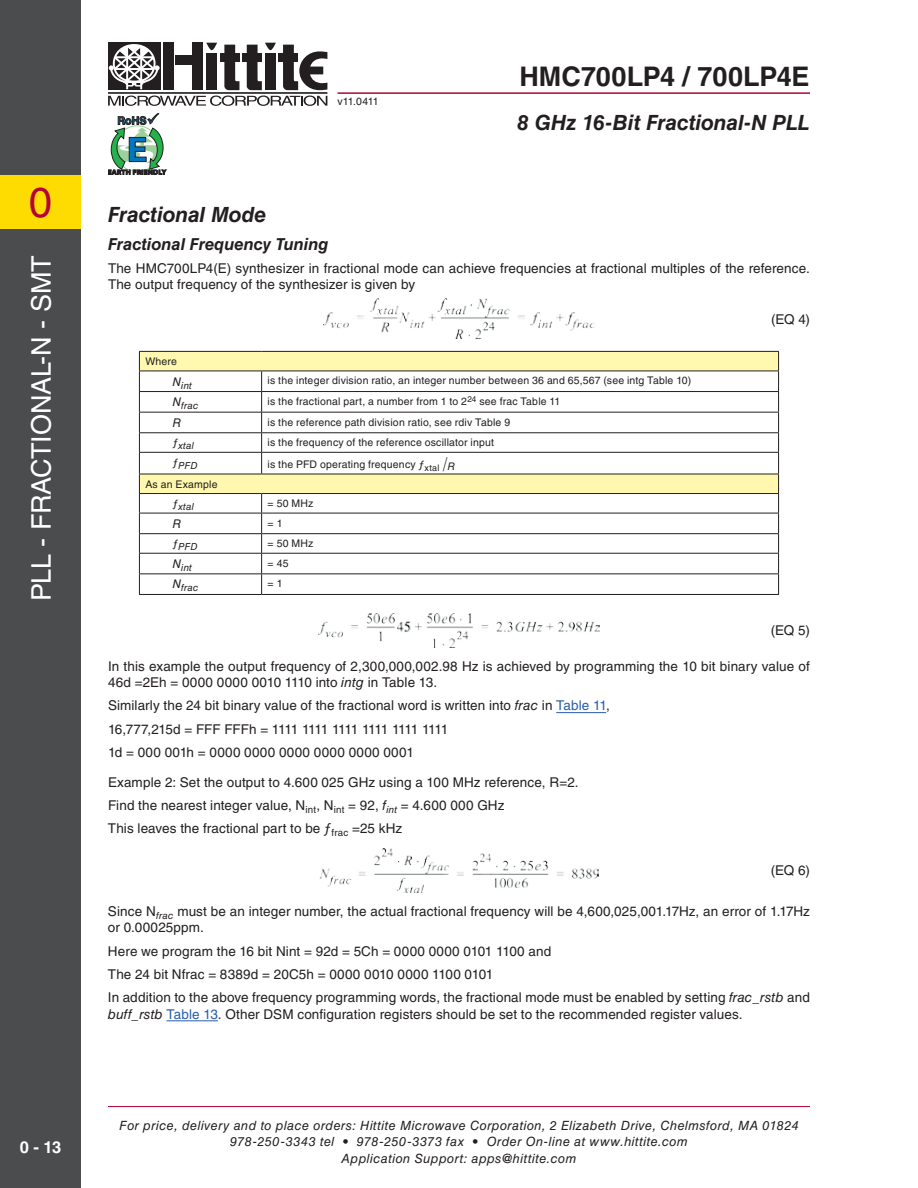
<style>
.page{position:relative;width:918px;height:1188px;background:#fff}
.page>*{position:absolute;margin:0;border:0;box-sizing:border-box;transform-origin:0 0}
.t1{font:42px "Helvetica LT Std";color:#b30437}
.t2{font:27px "Helvetica LT Std";letter-spacing:-.01em;color:#fff}
.t3{font:700 27px "Helvetica LT Std";color:#231f20}
.t4{font:italic 700 21px "Helvetica LT Std";letter-spacing:-.005em;color:#231f20}
.t5{font:italic 700 16.5px "Helvetica LT Std";color:#231f20}
.t6{font:700 16.5px "Helvetica LT Std";color:#fff}
.t7{font:13.5px/23.2px "Helvetica LT Std";letter-spacing:.01em;color:#231f20}
.t8{font:italic 12.75px/16.5px "Helvetica LT Std";letter-spacing:.035em;color:#231f20;text-align:center}
.t9{font:italic 12px "Helvetica LT Std";color:#231f20}
.t10{font:10.5px "Helvetica LT Std";letter-spacing:.015em;color:#231f20}
.t11{font:italic 9.75px "Helvetica LT Std";letter-spacing:.015em;color:#231f20}
.s1{font-style:italic}
.s2{font-style:italic;font-size:18.9px}
.s3{color:#285dab}
</style>
<div class="page">
<hr style="left:108px;top:1106px;width:702px;height:1px;background:#b30437">
<hr style="left:338px;top:92px;width:472px;height:2px;background:#b30437">
<div style="left:108px;top:43px;width:52px;height:47px;background:#231f20"></div>
<hr style="left:126px;top:46px;width:2px;height:43px;background:#fff">
<hr style="left:140px;top:46px;width:2px;height:43px;background:#fff">
<svg style="left:109px;top:44px;width:50px;height:43px"></svg>
<hr style="left:108px;top:92px;width:219px;height:2px;background:#231f20">
<div style="left:192px;top:43px;width:11px;height:47px;background:#231f20"></div>
<div style="left:163px;top:43px;width:11px;height:47px;background:#231f20"></div>
<div style="left:176px;top:55px;width:18px;height:9px;background:#231f20"></div>
<svg style="left:206px;top:43px;width:11px;height:7px"></svg>
<div style="left:206px;top:53px;width:11px;height:37px;background:#231f20"></div>
<svg style="left:224px;top:45px;width:15px;height:45px"></svg>
<svg style="left:108px;top:96px;width:219px;height:10px"></svg>
<div style="left:220px;top:53px;width:19px;height:9px;background:#231f20"></div>
<svg style="left:247px;top:43px;width:29px;height:47px"></svg>
<div style="left:242px;top:53px;width:20px;height:9px;background:#231f20"></div>
<svg style="left:283px;top:45px;width:44px;height:45px"></svg>
<div style="left:279px;top:53px;width:19px;height:9px;background:#231f20"></div>
<svg style="left:108px;top:113px;width:58px;height:62px"></svg>
<div style="left:0;top:0;width:81px;height:1188px;background:#4b4c4d"></div>
<div style="left:0;top:175px;width:81px;height:54px;background:#ffdc01"></div>
<hr style="left:556px;top:712px;width:50px;height:1px;background:#285dab">
<hr style="left:167px;top:1020px;width:51px;height:1px;background:#285dab">
<svg style="left:140px;top:352px;width:638px;height:141px"></svg>
<hr style="left:139px;top:351px;width:123px;height:1px;background:#231f20">
<hr style="left:262px;top:351px;width:517px;height:1px;background:#231f20">
<hr style="left:139px;top:371px;width:123px;height:1px;background:#231f20">
<hr style="left:262px;top:371px;width:517px;height:1px;background:#231f20">
<hr style="left:139px;top:391px;width:123px;height:1px;background:#231f20">
<hr style="left:262px;top:391px;width:517px;height:1px;background:#231f20">
<hr style="left:139px;top:412px;width:123px;height:1px;background:#231f20">
<hr style="left:262px;top:412px;width:517px;height:1px;background:#231f20">
<hr style="left:139px;top:432px;width:123px;height:1px;background:#231f20">
<hr style="left:262px;top:432px;width:517px;height:1px;background:#231f20">
<hr style="left:139px;top:452px;width:123px;height:1px;background:#231f20">
<hr style="left:262px;top:452px;width:517px;height:1px;background:#231f20">
<svg style="left:261px;top:371px;width:1px;height:103px"></svg>
<hr style="left:139px;top:474px;width:123px;height:1px;background:#231f20">
<hr style="left:262px;top:474px;width:517px;height:1px;background:#231f20">
<hr style="left:139px;top:493px;width:123px;height:1px;background:#231f20">
<hr style="left:262px;top:493px;width:517px;height:1px;background:#231f20">
<hr style="left:139px;top:513px;width:123px;height:1px;background:#231f20">
<hr style="left:262px;top:513px;width:517px;height:1px;background:#231f20">
<hr style="left:139px;top:533px;width:123px;height:1px;background:#231f20">
<hr style="left:262px;top:533px;width:517px;height:1px;background:#231f20">
<hr style="left:139px;top:553px;width:123px;height:1px;background:#231f20">
<hr style="left:262px;top:553px;width:517px;height:1px;background:#231f20">
<hr style="left:139px;top:573px;width:123px;height:1px;background:#231f20">
<svg style="left:139px;top:352px;width:1px;height:242px"></svg>
<hr style="left:262px;top:573px;width:517px;height:1px;background:#231f20">
<svg style="left:261px;top:494px;width:1px;height:100px"></svg>
<svg style="left:778px;top:352px;width:1px;height:242px"></svg>
<hr style="left:139px;top:594px;width:123px;height:1px;background:#231f20">
<hr style="left:262px;top:594px;width:517px;height:1px;background:#231f20">
<img style="left:323px;top:298px;width:272px;height:41px">
<img style="left:319px;top:613px;width:280px;height:34px">
<img style="left:319px;top:848px;width:280px;height:45px">
<h1 class="t1" style="left:29px;top:178px;width:25px">0</h1>
<h2 class="t2" style="left:26px;top:601px;width:347px;rotate:-90deg">PLL - Fractional-N - SMT</h2>
<p class="t6" style="left:20px;top:1138px;width:43px">0 - 13</p>
<p class="t10" style="left:338px;top:95px;width:42px">v11.0411</p>
<h2 class="t3" style="left:519px;top:60px;width:292px">HMC700LP4 / 700LP4E</h2>
<h3 class="t4" style="left:517px;top:109px;width:294px">8 GHz 16-Bit Fractional-N PLL</h3>
<h3 class="t4" style="left:108px;top:202px;width:160px">Fractional Mode</h3>
<p class="t5" style="left:108px;top:234px;width:222px">Fractional Frequency Tuning</p>
<p class="t7" style="left:108px;top:260px;width:703px;line-height:16.5px">The HMC700LP4(E) synthesizer in fractional mode can achieve frequencies at fractional multiples of the reference.<br>The output frequency of the synthesizer is given by</p>
<p class="t10" style="left:145px;top:355px;width:33px">Where</p>
<p class="t11" style="left:172px;top:379px;width:21px"><sup>N</sup>int</p>
<p class="t10" style="left:268px;top:375px;width:425px">is the integer division ratio, an integer number between 36 and 65,567 (see intg Table 10)</p>
<p class="t11" style="left:172px;top:400px;width:28px"><sup>N</sup>frac</p>
<p class="t10" style="left:268px;top:395px;width:294px">is the fractional part, a number from 1 to 2<sup>24</sup> see frac Table 11</p>
<p class="t9" style="left:172px;top:416px;width:10px">R</p>
<p class="t10" style="left:268px;top:416px;width:244px">is the reference path division ratio, see rdiv Table 9</p>
<p class="t11" style="left:172px;top:440px;width:23px"><sup>ƒ</sup>xtal</p>
<p class="t10" style="left:268px;top:437px;width:228px">is the frequency of the reference oscillator input</p>
<p class="t11" style="left:172px;top:460px;width:27px"><sup>ƒ</sup>PFD</p>
<p class="t10" style="left:268px;top:458px;width:189px">is the PFD operating frequency <span class="s1">ƒ</span><sub>xtal</sub> <span class="s2">/</span> <span class="s1">R</span></p>
<p class="t10" style="left:145px;top:478px;width:74px">As an Example</p>
<p class="t11" style="left:172px;top:501px;width:23px"><sup>ƒ</sup>xtal</p>
<p class="t10" style="left:268px;top:497px;width:47px">= 50 MHz</p>
<p class="t9" style="left:172px;top:517px;width:10px">R</p>
<p class="t10" style="left:268px;top:517px;width:16px">= 1</p>
<p class="t11" style="left:172px;top:541px;width:27px"><sup>ƒ</sup>PFD</p>
<p class="t10" style="left:268px;top:537px;width:47px">= 50 MHz</p>
<p class="t11" style="left:172px;top:562px;width:21px"><sup>N</sup>int</p>
<p class="t10" style="left:268px;top:557px;width:22px">= 45</p>
<p class="t11" style="left:172px;top:582px;width:28px"><sup>N</sup>frac</p>
<p class="t10" style="left:268px;top:578px;width:16px">= 1</p>
<p class="t7" style="left:771px;top:307px;width:40px">(EQ 4)</p>
<p class="t7" style="left:771px;top:619px;width:41px">(EQ 5)</p>
<p class="t7" style="left:108px;top:658px;width:703px;line-height:16.5px">I n this example the output frequency of 2,300,000,002.98 Hz is achieved by programming the 10 bit binary value of<br>46d =2Eh = 0000 0000 0010 1110 into <span class="s1">intg</span> in Table 13.</p>
<p class="t7" style="left:108px;top:694px;width:503px">Similarly the 24 bit binary value of the fractional word is written into <span class="s1">frac</span> in <span class="s3">Table 11</span>,<br>16,777,215d = FFF FFFh = 1111 1111 1111 1111 1111 1111<br>1d = 000 001h = 0000 0000 0000 0000 0000 0001</p>
<p class="t7" style="left:108px;top:770px;width:472px">Example 2: Set the output to 4.600 025 GHz using a 100 MHz reference, R=2.<br>Find the nearest integer value, N <sub>int</sub>, N <sub>int</sub> = 92, <span class="s1">f</span><sub>int</sub> = 4.600 000 GHz<br>This leaves the fractional part to be ƒ<sub>frac</sub> =25 kHz</p>
<p class="t7" style="left:771px;top:859px;width:41px">(EQ 6)</p>
<p class="t7" style="left:108px;top:903px;width:704px;line-height:16.5px">Since N <sub>frac</sub> must be an integer number, the actual fractional frequency will be 4,600,025,001.17Hz, an error of 1.17Hz or 0.00025ppm.</p>
<p class="t7" style="left:108px;top:939px;width:703px">Here we program the 16 bit Nint = 92d = 5Ch = 0000 0000 0101 1100 and<br>The 24 bit Nfrac = 8389d = 20C5h = 0000 0010 0000 1100 0101<br>I n addition to the above frequency programming words, the fractional mode must be enabled by setting <span class="s1">frac_rstb</span> and</p>
<p class="t7" style="left:108px;top:1002px;width:636px"><span class="s1">buff_rstb</span> <span class="s3">Table 13</span>. Other DSM configuration registers should be set to the recommended register values.</p>
<p class="t8" style="left:119px;top:1117px;width:681px">For price, delivery and to place orders: Hittite Microwave Corporation, 2 Elizabeth Drive, Chelmsford, MA 01824<br>978-250-3343 tel • 978-250-3373 fax • Order On-line at www.hittite.com<br>Application Support: apps@hittite.com</p>
</div>
